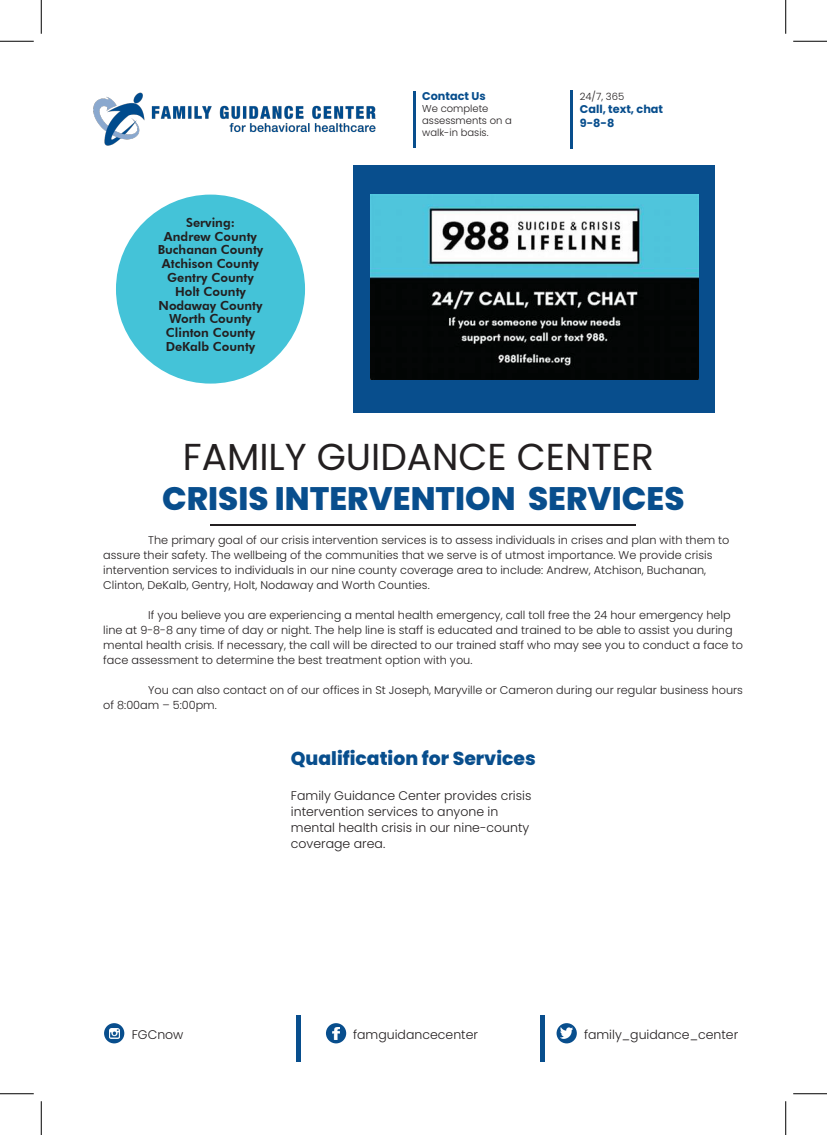
<style>
.page{position:relative;width:827px;height:1135px;background:#fff}
.page>*{position:absolute;margin:0;border:0;box-sizing:border-box;transform-origin:0 0}
.t1{font:37.5px "Poppins";color:#231f20}
.t2{font:800 32.5px "Poppins";color:#084e8d}
.t3{font:800 18.75px "Poppins";color:#084e8d}
.t4{font:300 12.5px/16.2px "Poppins";color:#231f20}
.t5{font:800 12.5px/13.8px "Futura BT";color:#231f20;text-align:center}
.t6{font:300 11.25px/15px "Poppins";color:#231f20}
.t7{font:700 11.25px/13.5px "Poppins";color:#084e8d}
.t8{font:300 10px/12px "Poppins";color:#231f20}
</style>
<div class="page">
<div style="left:354px;top:165px;width:361px;height:248px;background:#084e8d"></div>
<hr style="left:210px;top:524px;width:426px;height:2px;background:#231f20">
<div style="left:116px;top:195px;width:189px;height:189px;background:#44c3d8;border-radius:50%"></div>
<hr style="left:296px;top:1015px;width:4px;height:47px;background:#084e8d">
<div style="left:540px;top:1015px;width:5px;height:47px;background:#084e8d"></div>
<hr style="left:570px;top:90px;width:2px;height:59px;background:#084e8d">
<img style="left:93px;top:92px;width:283px;height:54px">
<hr style="left:413px;top:92px;width:2px;height:56px;background:#084e8d">
<svg style="left:556px;top:1023px;width:21px;height:20px"></svg>
<svg style="left:560px;top:1028px;width:12px;height:11px"></svg>
<div style="left:326px;top:1023px;width:20px;height:20px;background:#084e8d;border-radius:50%"></div>
<svg style="left:333px;top:1027px;width:6px;height:12px"></svg>
<svg style="left:104px;top:1023px;width:20px;height:20px"></svg>
<svg style="left:109px;top:1028px;width:10px;height:10px"></svg>
<img style="left:370px;top:195px;width:328px;height:185px">
<hr style="left:0;top:41px;width:34px;height:1px;background:#000">
<hr style="left:793px;top:41px;width:34px;height:1px;background:#000">
<hr style="left:0;top:1093px;width:34px;height:1px;background:#000">
<hr style="left:793px;top:1093px;width:34px;height:1px;background:#000">
<hr style="left:41px;top:0;width:1px;height:34px;background:#000">
<hr style="left:41px;top:1101px;width:1px;height:34px;background:#000">
<hr style="left:785px;top:0;width:1px;height:34px;background:#000">
<hr style="left:785px;top:1101px;width:1px;height:34px;background:#000">
<p class="t5" style="left:158px;top:216px;width:107px">Serving:<br>Andrew County<br>Buchanan County<br>Atchison County<br>Gentry County<br>Holt County<br>Nodaway County<br>Worth County<br>Clinton County<br>DeKalb County</p>
<p class="t7" style="left:422px;top:89px;width:65px">Contact Us</p>
<p class="t8" style="left:422px;top:103px;width:91px">We complete assessments on a walk-in basis.</p>
<p class="t8" style="left:580px;top:90px;width:46px">24/7, 365</p>
<p class="t7" style="left:580px;top:103px;width:85px">Call, text, chat<br>9-8-8</p>
<h1 class="t1" style="left:183px;top:435px;width:472px">FAMILY GUIDANCE CENTER</h1>
<h2 class="t2" style="left:162px;top:480px;width:524px">CRISIS INTERVENTION SERVICES</h2>
<p class="t6" style="left:103px;top:533px;width:627px;text-indent:45px">The primary goal of our crisis intervention services is to assess individuals in crises and plan with them to assure their safety. The wellbeing of the communities that we serve is of utmost importance. We provide crisis intervention services to individuals in our nine county coverage area to include: Andrew, Atchison, Buchanan, Clinton, DeKalb, Gentry, Holt, Nodaway and Worth Counties.</p>
<p class="t6" style="left:103px;top:608px;width:641px;text-indent:45px">If you believe you are experiencing a mental health emergency, call toll free the 24 hour emergency help line at 9-8-8 any time of day or night. The help line is staff is educated and trained to be able to assist you during mental health crisis. If necessary, the call will be directed to our trained staff who may see you to conduct a face to face assessment to determine the best treatment option with you.</p>
<p class="t6" style="left:103px;top:683px;width:641px;text-indent:45px">You can also contact on of our offices in St Joseph, Maryville or Cameron during our regular business hours of 8:00am – 5:00pm.</p>
<h3 class="t3" style="left:291px;top:748px;width:246px">Qualification for Services</h3>
<p class="t4" style="left:291px;top:787px;width:242px">Family Guidance Center provides crisis intervention services to anyone in mental health crisis in our nine-county coverage area.</p>
<p class="t4" style="left:132px;top:1026px;width:53px">FGCnow</p>
<p class="t4" style="left:353px;top:1026px;width:126px">famguidancecenter</p>
<p class="t4" style="left:584px;top:1026px;width:156px">family_guidance_center</p>
</div>
